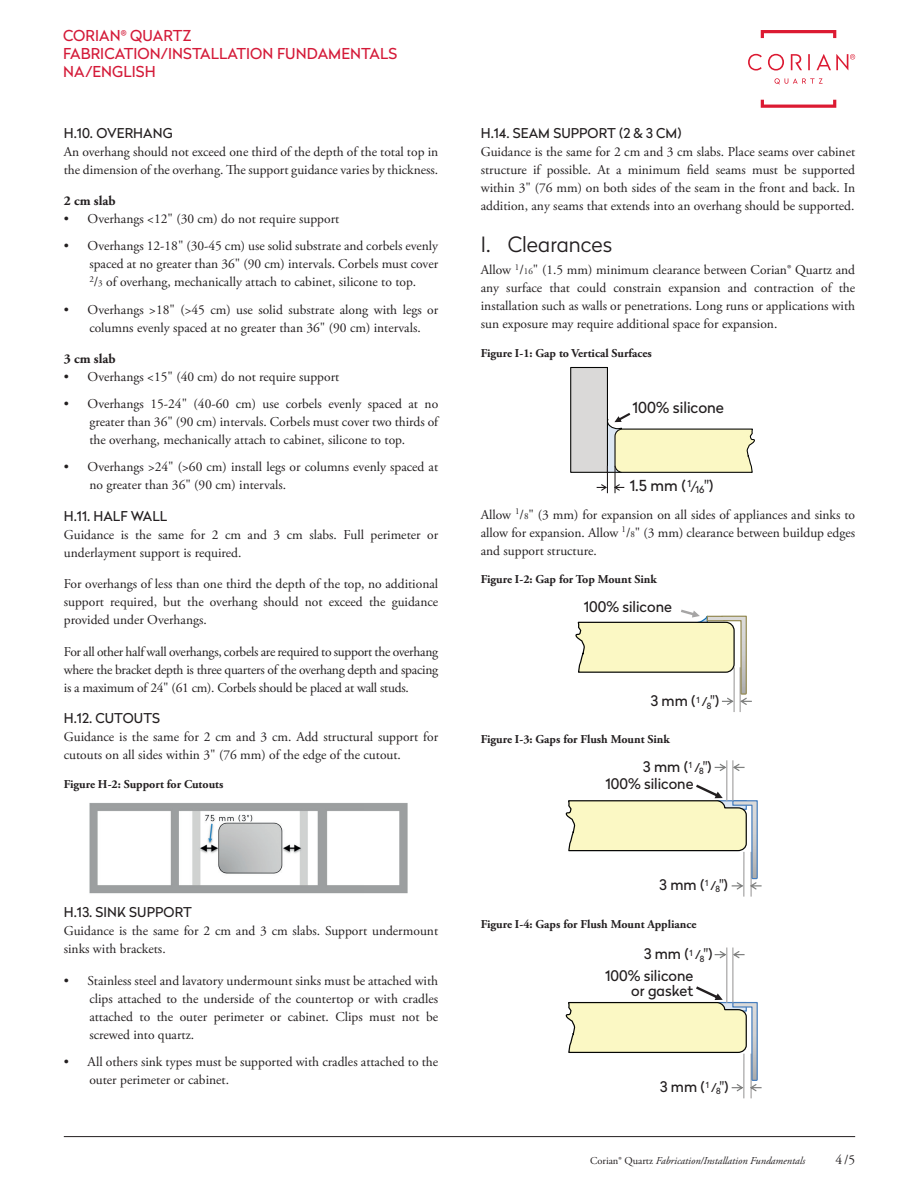
<style>
.page{position:relative;width:919px;height:1187px;background:#fff}
.page>*{position:absolute;margin:0;border:0;box-sizing:border-box;transform-origin:0 0}
.t1{font:300 21px "Radikal";color:#231f20}
.t2{font:15.15px "Radikal";color:#231f20}
.t3{font:15px/18px "Radikal";letter-spacing:.005em;color:#d41a38}
.t4{font:14.55px/14.5px "Radikal";color:#231f20;text-align:right}
.t5{font:13.5px/18px "Adobe Garamond Pro";color:#231f20;text-align:justify}
.t6{font:13.5px "Radikal";letter-spacing:.005em;color:#231f20}
.t7{font:700 13.5px "Adobe Garamond Pro";color:#231f20}
.t8{font:700 12px "Adobe Garamond Pro";color:#231f20}
.t9{font:italic 10.5px "Adobe Garamond Pro";color:#231f20}
.t10{font:9.75px "Radikal";color:#231f20}
.s1{font-size:9px}
.s2{font-weight:300;font-size:15.15px}
.s3{font-size:15.15px}
.s4{font-size:12.15px}
.s5{font-style:normal}
</style>
<div class="page">
<img style="left:89px;top:803px;width:319px;height:91px">
<div style="left:570px;top:367px;width:37px;height:105px;background:#dad9d8"></div>
<div style="left:570px;top:367px;width:38px;height:106px;border:1px solid #040503"></div>
<svg style="left:596px;top:413px;width:159px;height:80px"></svg>
<hr style="left:733px;top:667px;width:1px;height:45px;background:#a6a5a5">
<hr style="left:739px;top:667px;width:1px;height:45px;background:#a6a5a5">
<svg style="left:575px;top:609px;width:176px;height:96px"></svg>
<hr style="left:743px;top:851px;width:1px;height:45px;background:#a6a5a5">
<hr style="left:750px;top:851px;width:1px;height:45px;background:#a6a5a5">
<hr style="left:726px;top:760px;width:1px;height:41px;background:#a6a5a5">
<hr style="left:732px;top:760px;width:1px;height:40px;background:#a6a5a5">
<svg style="left:714px;top:763px;width:12px;height:8px"></svg>
<svg style="left:732px;top:763px;width:12px;height:8px"></svg>
<svg style="left:565px;top:784px;width:196px;height:105px"></svg>
<hr style="left:743px;top:1053px;width:1px;height:45px;background:#a6a5a5">
<hr style="left:750px;top:1053px;width:1px;height:45px;background:#a6a5a5">
<hr style="left:726px;top:947px;width:1px;height:55px;background:#a6a5a5">
<hr style="left:732px;top:947px;width:1px;height:55px;background:#a6a5a5">
<svg style="left:714px;top:951px;width:12px;height:7px"></svg>
<svg style="left:732px;top:950px;width:12px;height:8px"></svg>
<svg style="left:565px;top:986px;width:196px;height:105px"></svg>
<hr style="left:64px;top:1136px;width:791px;height:1px;background:#231f20">
<svg style="left:760px;top:100px;width:76px;height:8px"></svg>
<svg style="left:760px;top:30px;width:76px;height:8px"></svg>
<svg style="left:748px;top:54px;width:107px;height:16px"></svg>
<svg style="left:774px;top:78px;width:48px;height:6px"></svg>
<p class="t3" style="left:63px;top:26px;width:335px">CORIAN<sup>®</sup> QUARTZ<br>FABRICATION/INSTALLATION FUNDAMENTALS<br>NA/ENGLISH</p>
<p class="t6" style="left:64px;top:123px;width:110px">H.10. OVERHANG</p>
<p class="t5" style="left:64px;top:143px;width:376px">An overhang should not exceed one third of the depth of the total top in the dimension of the overhang. The support guidance varies by thickness.</p>
<p class="t7" style="left:64px;top:193px;width:53px">2 cm slab</p>
<p class="t5" style="left:64px;top:211px;width:277px">• Overhangs &lt;12" (30 cm) do not require support</p>
<p class="t5" style="left:89px;top:238px;width:350px;text-indent:-26px">• Overhangs 12-18" (30-45 cm) use solid substrate and corbels evenly spaced at no greater than 36" (90 cm) intervals. Corbels must cover <sup>2</sup>/<span class="s1">3</span> of overhang, mechanically attach to cabinet, silicone to top.</p>
<p class="t5" style="left:64px;top:301px;width:376px;text-align:center">• Overhangs &gt;18" (&gt;45 cm) use solid substrate along with legs or columns evenly spaced at no greater than 36" (90 cm) intervals.</p>
<p class="t7" style="left:64px;top:351px;width:53px">3 cm slab</p>
<p class="t5" style="left:64px;top:368px;width:277px">• Overhangs &lt;15" (40 cm) do not require support</p>
<p class="t5" style="left:89px;top:395px;width:350px;text-indent:-26px">• Overhangs 15-24" (40-60 cm) use corbels evenly spaced at no greater than 36" (90 cm) intervals. Corbels must cover two thirds of the overhang, mechanically attach to cabinet, silicone to top.</p>
<p class="t5" style="left:89px;top:458px;width:350px;text-indent:-26px">• Overhangs &gt;24" (&gt;60 cm) install legs or columns evenly spaced at no greater than 36" (90 cm) intervals.</p>
<p class="t6" style="left:64px;top:506px;width:105px">H.11. HALF WALL</p>
<p class="t5" style="left:64px;top:525px;width:376px">Guidance is the same for 2 cm and 3 cm slabs. Full perimeter or underlayment support is required.</p>
<p class="t5" style="left:64px;top:575px;width:376px">For overhangs of less than one third the depth of the top, no additional support required, but the overhang should not exceed the guidance provided under Overhangs.</p>
<p class="t5" style="left:64px;top:642px;width:376px">For all other half wall overhangs, corbels are required to support the overhang where the bracket depth is three quarters of the overhang depth and spacing is a maximum of 24" (61 cm). Corbels should be placed at wall studs.</p>
<p class="t6" style="left:64px;top:708px;width:98px">H.12. CUTOUTS</p>
<p class="t5" style="left:64px;top:728px;width:376px">Guidance is the same for 2 cm and 3 cm. Add structural support for cutouts on all sides within 3" (76 mm) of the edge of the cutout.</p>
<p class="t8" style="left:64px;top:777px;width:161px">Figure H-2: Support for Cutouts</p>
<p class="t6" style="left:64px;top:902px;width:130px">H.13. SINK SUPPORT</p>
<p class="t5" style="left:64px;top:922px;width:376px">Guidance is the same for 2 cm and 3 cm slabs. Support undermount sinks with brackets.</p>
<p class="t5" style="left:89px;top:971px;width:350px;text-indent:-26px">• Stainless steel and lavatory undermount sinks must be attached with clips attached to the underside of the countertop or with cradles attached to the outer perimeter or cabinet. Clips must not be screwed into quartz.</p>
<p class="t5" style="left:89px;top:1052px;width:350px;text-indent:-26px">• All others sink types must be supported with cradles attached to the outer perimeter or cabinet.</p>
<p class="t6" style="left:481px;top:123px;width:202px">H.14. SEAM SUPPORT (2 &amp; 3 CM)</p>
<p class="t5" style="left:480px;top:143px;width:376px">Guidance is the same for 2 cm and 3 cm slabs. Place seams over cabinet structure if possible. At a minimum field seams must be supported within 3" (76 mm) on both sides of the seam in the front and back. In addition, any seams that extends into an overhang should be supported.</p>
<h1 class="t1" style="left:480px;top:230px;width:133px">I. Clearances</h1>
<p class="t5" style="left:480px;top:262px;width:376px">Allow <sup>1</sup>/<span class="s1">16</span>" (1.5 mm) minimum clearance between Corian® Quartz and any surface that could constrain expansion and contraction of the installation such as walls or penetrations. Long runs or applications with sun exposure may require additional space for expansion.</p>
<p class="t8" style="left:480px;top:346px;width:173px">Figure I-1: Gap to Vertical Surfaces</p>
<p class="t2" style="left:632px;top:396px;width:93px">100% silicone</p>
<p class="t2" style="left:629px;top:475px;width:58px">1.5 mm (</p>
<p class="t10" style="left:687px;top:482px;width:27px">1<span class="s2">/</span>16<span class="s3">")</span></p>
<p class="t5" style="left:480px;top:506px;width:376px">Allow <sup>1</sup>/<span class="s1">8</span>" (3 mm) for expansion on all sides of appliances and sinks to allow for expansion. Allow <sup>1</sup>/<span class="s1">8</span>" (3 mm) clearance between buildup edges and support structure.</p>
<p class="t8" style="left:480px;top:572px;width:177px">Figure I-2: Gap for Top Mount Sink</p>
<p class="t4" style="left:583px;top:598px;width:90px">100% silicone</p>
<p class="t4" style="left:650px;top:693px;width:70px">3 mm (<sup>1</sup> <span class="s4">/</span><sub>8</sub>")</p>
<p class="t8" style="left:480px;top:731px;width:190px">Figure I-3: Gaps for Flush Mount Sink</p>
<p class="t4" style="left:643px;top:758px;width:70px">3 mm (<sup>1</sup> <span class="s4">/</span><sub>8</sub>")</p>
<p class="t4" style="left:605px;top:775px;width:90px">100% silicone</p>
<p class="t4" style="left:659px;top:876px;width:70px">3 mm (<sup>1</sup> <span class="s4">/</span><sub>8</sub>")</p>
<p class="t8" style="left:480px;top:917px;width:217px">Figure I-4: Gaps for Flush Mount Appliance</p>
<p class="t4" style="left:643px;top:945px;width:70px">3 mm (<sup>1</sup> <span class="s4">/</span><sub>8</sub>")</p>
<p class="t4" style="left:605px;top:968px;width:90px">100% silicone or gasket</p>
<p class="t4" style="left:659px;top:1078px;width:70px">3 mm (<sup>1</sup> <span class="s4">/</span><sub>8</sub>")</p>
<p class="t9" style="left:590px;top:1154px;width:216px"><span class="s5">Corian® Quartz</span> Fabrication/Installation Fundamentals</p>
<p class="t5" style="left:835px;top:1151px;width:21px">4/5</p>
</div>
